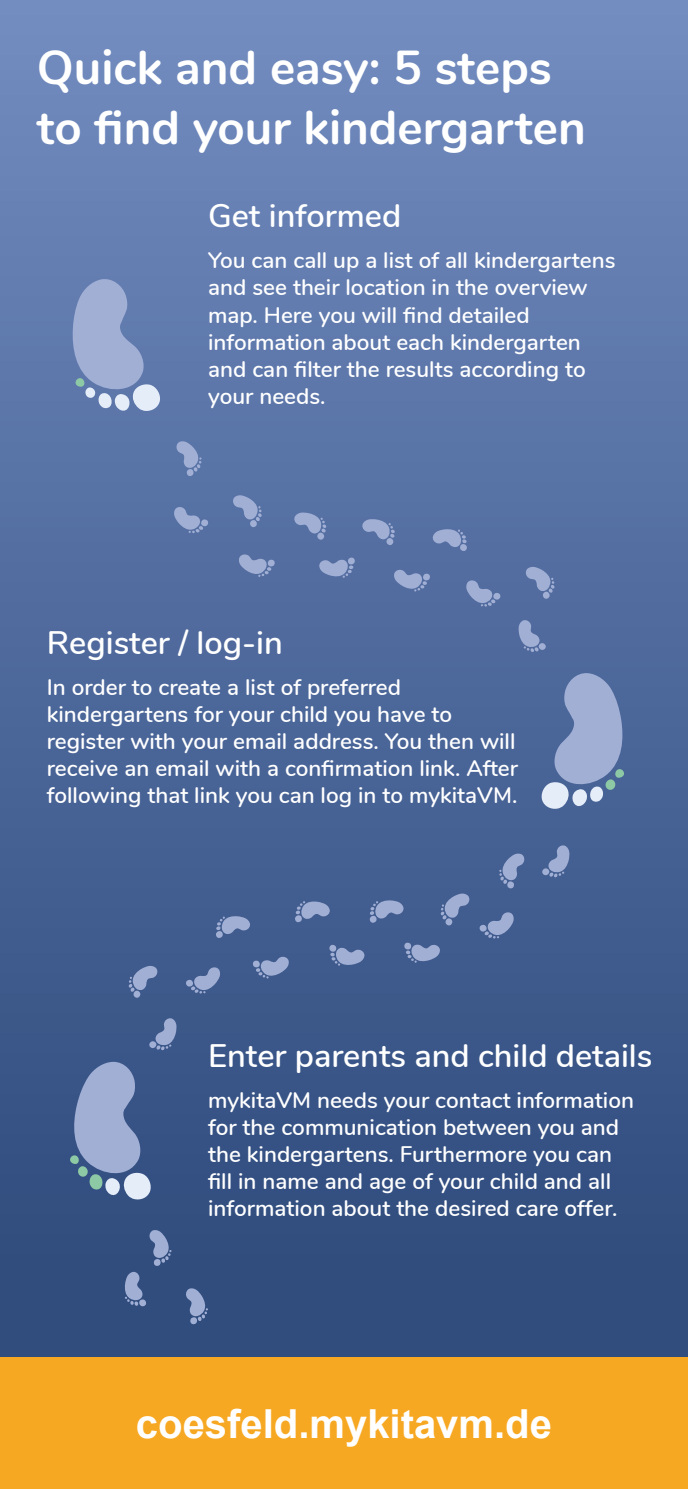
<style>
.page{position:relative;width:688px;height:1489px;background:#fff}
.page>*{position:absolute;margin:0;border:0;box-sizing:border-box;transform-origin:0 0}
.t1{font:700 47.5px/60px "Nunito";color:#fff}
.t2{font:700 40px "Arial";color:#fff}
.t3{font:600 32.5px "Nunito";color:#fff}
.t4{font:600 22.5px/27px "Nunito";color:#fff}
</style>
<div class="page">
<div style="left:0;top:0;width:687px;height:1357px;background:linear-gradient(to bottom,#728bbf,#2b4779)"></div>
<div style="left:0;top:1357px;width:687px;height:131px;background:#f7a823"></div>
<svg style="left:72px;top:277px;width:89px;height:137px;background:#889bc5"></svg>
<svg style="left:174px;top:506px;width:34px;height:27px"></svg>
<svg style="left:479px;top:911px;width:35px;height:27px"></svg>
<svg style="left:542px;top:844px;width:27px;height:33px"></svg>
<svg style="left:185px;top:1287px;width:23px;height:37px"></svg>
<svg style="left:393px;top:569px;width:37px;height:22px"></svg>
<svg style="left:252px;top:956px;width:37px;height:22px"></svg>
<svg style="left:238px;top:554px;width:37px;height:23px"></svg>
<svg style="left:404px;top:942px;width:36px;height:20px"></svg>
<svg style="left:466px;top:580px;width:34px;height:26px"></svg>
<svg style="left:185px;top:966px;width:35px;height:27px"></svg>
<svg style="left:319px;top:557px;width:36px;height:21px"></svg>
<svg style="left:329px;top:944px;width:35px;height:21px"></svg>
<svg style="left:518px;top:619px;width:27px;height:33px"></svg>
<svg style="left:149px;top:1017px;width:28px;height:33px"></svg>
<svg style="left:176px;top:441px;width:26px;height:35px"></svg>
<svg style="left:499px;top:853px;width:25px;height:35px"></svg>
<svg style="left:124px;top:1229px;width:48px;height:77px;background:#4a6392"></svg>
<svg style="left:361px;top:519px;width:34px;height:26px"></svg>
<svg style="left:295px;top:900px;width:35px;height:22px"></svg>
<svg style="left:232px;top:495px;width:29px;height:32px"></svg>
<svg style="left:440px;top:893px;width:30px;height:32px"></svg>
<svg style="left:432px;top:529px;width:35px;height:22px"></svg>
<svg style="left:215px;top:915px;width:35px;height:23px"></svg>
<svg style="left:293px;top:512px;width:33px;height:28px"></svg>
<svg style="left:369px;top:900px;width:35px;height:23px"></svg>
<svg style="left:525px;top:566px;width:29px;height:33px"></svg>
<svg style="left:129px;top:965px;width:29px;height:33px"></svg>
<svg style="left:70px;top:1061px;width:82px;height:139px;background:#778cb3"></svg>
<svg style="left:540px;top:672px;width:84px;height:137px;background:#8094bc"></svg>
<h1 class="t1" style="left:37px;top:34px;width:550px">Quick and easy: 5 steps to find your kindergarten</h1>
<h3 class="t3" style="left:208px;top:192px;width:194px">Get informed</h3>
<p class="t4" style="left:208px;top:246px;width:409px">You can call up a list of all kindergartens and see their location in the overview map. Here you will find detailed information about each kindergarten and can filter the results according to your needs.</p>
<h3 class="t3" style="left:47px;top:618px;width:237px">Register / log-in</h3>
<p class="t4" style="left:47px;top:672px;width:472px">In order to create a list of preferred kindergartens for your child you have to register with your email address. You then will receive an email with a confirmation link. After following that link you can log in to mykitaVM.</p>
<h3 class="t3" style="left:208px;top:1031px;width:445px">Enter parents and child details</h3>
<p class="t4" style="left:208px;top:1085px;width:427px">mykitaVM needs your contact information for the communication between you and the kindergartens. Furthermore you can fill in name and age of your child and all information about the desired care offer.</p>
<h2 class="t2" style="left:136px;top:1397px;width:417px">coesfeld.mykitavm.de</h2>
</div>
